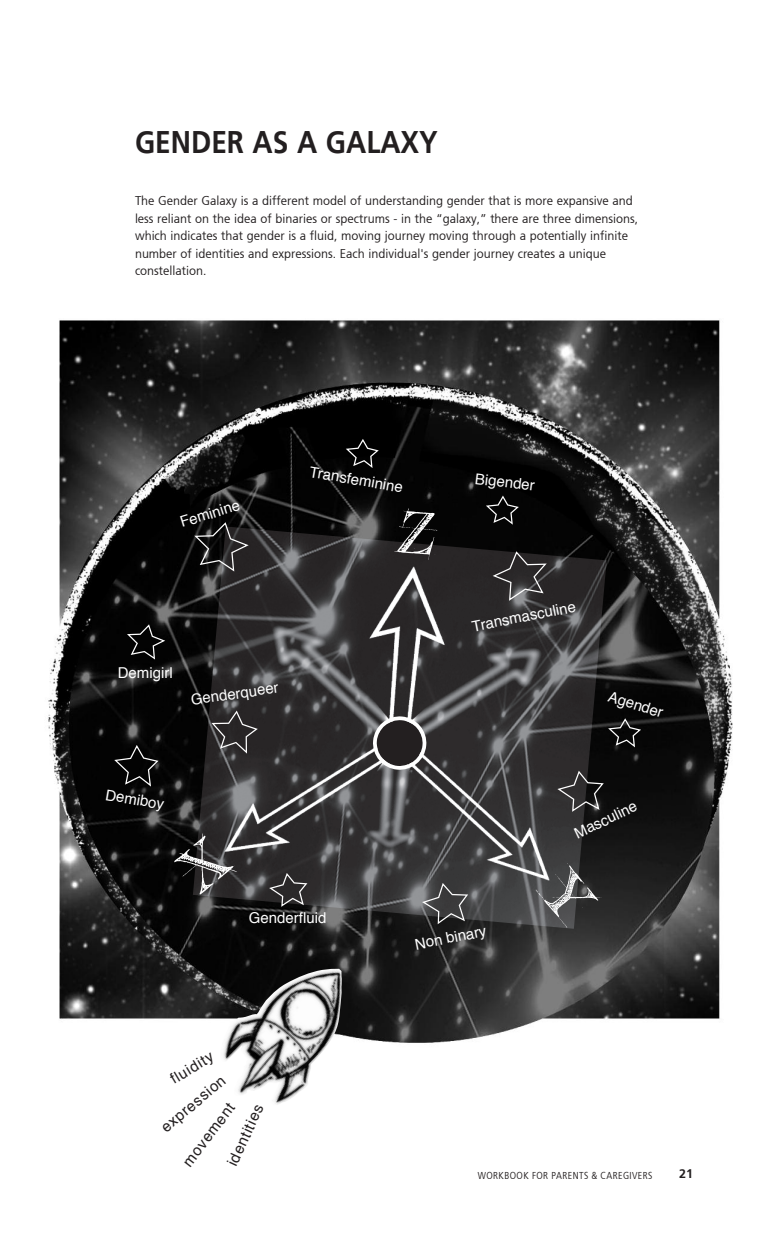
<style>
.page{position:relative;width:765px;height:1260px;background:#fff}
.page>*{position:absolute;margin:0;border:0;box-sizing:border-box;transform-origin:0 0}
.t1{font:700 31.25px "Weissach";color:#231f20;scale:.9 1}
.t2{font:15px "Helvetica";color:#fff}
.t3{font:15px "Helvetica";color:#231f20}
.t4{font:12.62px/17.5px "Weissach";color:#231f20;scale:.95 1}
.t5{font:700 12.5px "Weissach";color:#231f20}
.t6{font:10px "Weissach";letter-spacing:.05em;color:#231f20;scale:.85 1}
</style>
<div class="page">
<img style="left:48px;top:320px;width:685px;height:723px">
<svg style="left:608px;top:718px;width:33px;height:29px"></svg>
<img style="left:193px;top:526px;width:414px;height:403px">
<svg style="left:493px;top:551px;width:54px;height:50px;background:#403e3f"></svg>
<svg style="left:194px;top:522px;width:55px;height:50px;background:#2d2c2d"></svg>
<svg style="left:557px;top:771px;width:47px;height:41px;background:#393738"></svg>
<svg style="left:211px;top:711px;width:47px;height:43px;background:#3f3c3d"></svg>
<svg style="left:346px;top:439px;width:33px;height:29px"></svg>
<svg style="left:486px;top:496px;width:33px;height:29px"></svg>
<svg style="left:269px;top:873px;width:38px;height:34px"></svg>
<svg style="left:114px;top:745px;width:45px;height:42px;background:#1c1c1c"></svg>
<svg style="left:127px;top:624px;width:38px;height:36px"></svg>
<svg style="left:372px;top:715px;width:56px;height:56px"></svg>
<img style="left:220px;top:969px;width:122px;height:136px">
<svg style="left:422px;top:883px;width:46px;height:41px;background:#505051"></svg>
<svg style="left:394px;top:507px;width:45px;height:53px;background:#0f0e0e"></svg>
<svg style="left:170px;top:831px;width:69px;height:69px;background:#272627"></svg>
<svg style="left:535px;top:860px;width:67px;height:68px;background:#454546"></svg>
<h1 class="t1" style="left:135px;top:124px;width:338px">GENDER AS A GALAXY</h1>
<p class="t4" style="left:135px;top:192px;width:531px">The Gender Galaxy is a different model of understanding gender that is more expansive and less reliant on the idea of binaries or spectrums - in the “galaxy,” there are three dimensions, which indicates that gender is a fluid, moving journey moving through a potentially infinite number of identities and expressions. Each individual's gender journey creates a unique constellation.</p>
<p class="t2" style="left:179px;top:516px;width:63px;rotate:-17deg">Feminine</p>
<p class="t2" style="left:311px;top:465px;width:96px;rotate:10deg">Transfeminine</p>
<p class="t2" style="left:476px;top:472px;width:62px;rotate:7deg">Bigender</p>
<p class="t2" style="left:118px;top:667px;width:57px">Demigirl</p>
<p class="t2" style="left:190px;top:693px;width:90px;rotate:-8deg">Genderqueer</p>
<p class="t2" style="left:107px;top:788px;width:61px;rotate:10deg">Demiboy</p>
<p class="t2" style="left:249px;top:912px;width:79px">Genderfluid</p>
<p class="t2" style="left:471px;top:620px;width:107px;rotate:-11deg">Transmasculine</p>
<p class="t2" style="left:611px;top:689px;width:58px;rotate:18deg">Agender</p>
<p class="t2" style="left:414px;top:938px;width:74px;rotate:-11deg">Non binary</p>
<p class="t2" style="left:572px;top:828px;width:69px;rotate:-25deg">Masculine</p>
<p class="t3" style="left:168px;top:1074px;width:49px;rotate:-31deg">fluidity</p>
<p class="t3" style="left:159px;top:1124px;width:81px;rotate:-40deg">expression</p>
<p class="t3" style="left:181px;top:1161px;width:77px;rotate:-53deg">movement</p>
<p class="t3" style="left:226px;top:1162px;width:67px;rotate:-65deg">identities</p>
<p class="t6" style="left:478px;top:1170px;width:207px">WORKBOOK FOR PARENTS &amp; CAREGIVERS</p>
<p class="t5" style="left:679px;top:1167px;width:15px">21</p>
</div>
